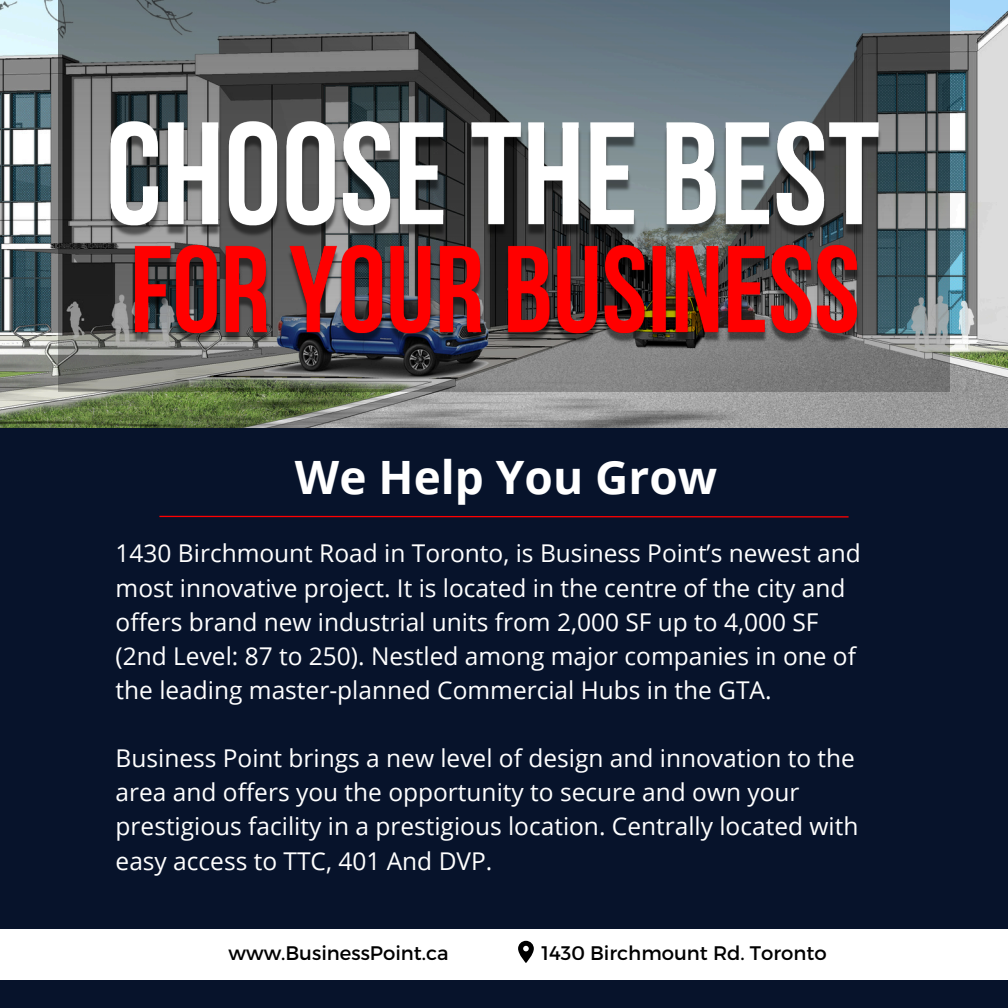
<style>
.page{position:relative;width:1008px;height:1008px;background:#fff}
.page>*{position:absolute;margin:0;border:0;box-sizing:border-box;transform-origin:0 0}
.t1{font:700 46.02px "Open Sans";color:#fff}
.t2{font:24.5px/34.1px "Open Sans";color:#fff}
.t3{font:19.6px "Montserrat";color:#000}
</style>
<div class="page">
<img style="left:0;top:0;width:1008px;height:428px">
<div style="left:0;top:428px;width:1008px;height:580px;background:#07132b"></div>
<img style="left:58px;top:0;width:892px;height:392px">
<hr style="left:159px;top:516px;width:690px;height:2px;background:#f00">
<div style="left:0;top:929px;width:1008px;height:51px;background:#fff"></div>
<svg style="left:518px;top:941px;width:16px;height:22px"></svg>
<img style="left:129px;top:261px;width:733px;height:102px">
<img style="left:103px;top:115px;width:799px;height:146px">
<h3 class="t1" style="left:295px;top:444px;width:424px">We Help You Grow</h3>
<p class="t2" style="left:116px;top:536px;width:747px">1430 Birchmount Road in Toronto, is Business Point’s newest and most innovative project. It is located in the centre of the city and offers brand new industrial units from 2,000 SF up to 4,000 SF (2nd Level: 87 to 250). Nestled among major companies in one of the leading master-planned Commercial Hubs in the GTA.</p>
<p class="t2" style="left:116px;top:741px;width:744px">Business Point brings a new level of design and innovation to the area and offers you the opportunity to secure and own your prestigious facility in a prestigious location. Centrally located with easy access to TTC, 401 And DVP.</p>
<h4 class="t3" style="left:229px;top:940px;width:222px">www.BusinessPoint.ca</h4>
<h4 class="t3" style="left:542px;top:940px;width:287px">1430 Birchmount Rd. Toronto</h4>
</div>
